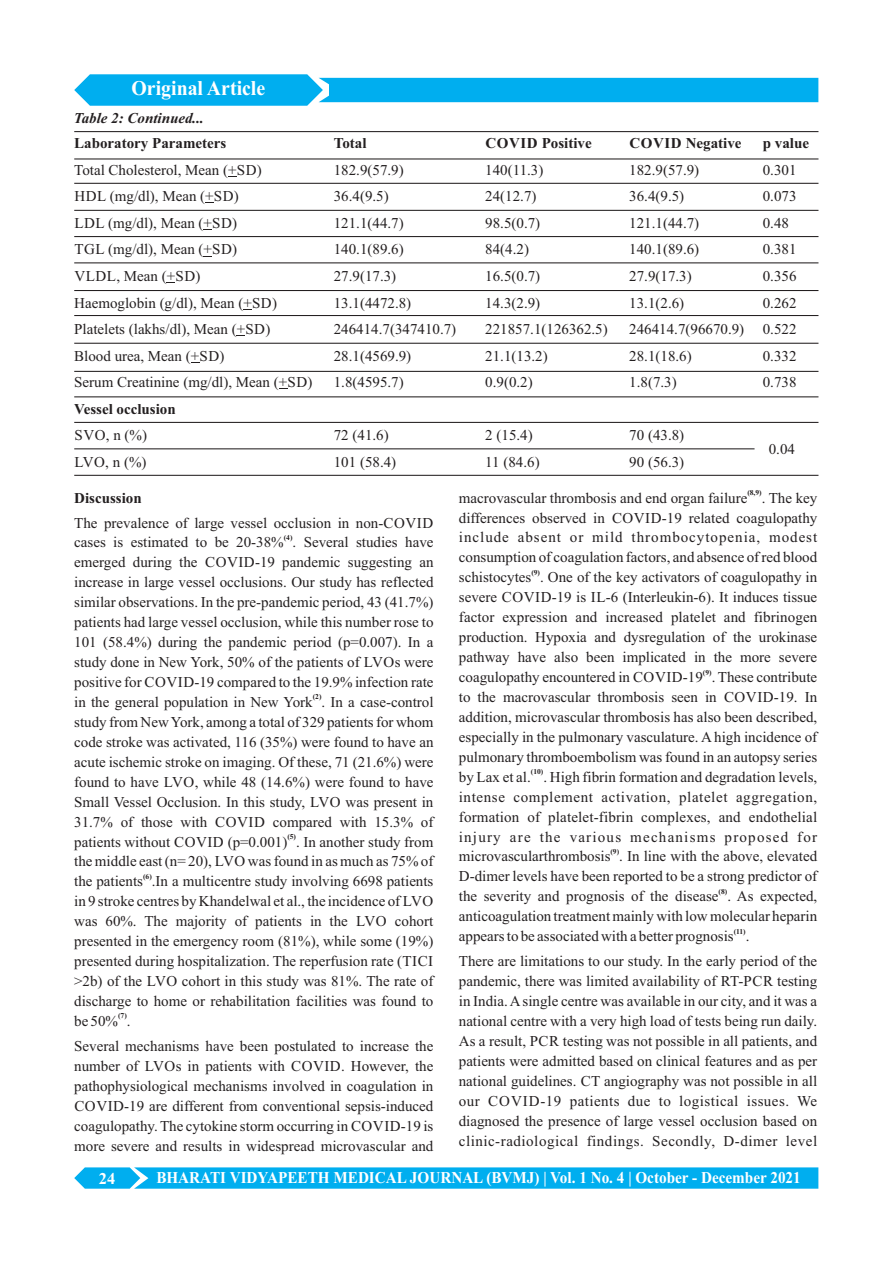
<style>
.page{position:relative;width:893px;height:1263px;background:#fff}
.page>*{position:absolute;margin:0;border:0;box-sizing:border-box;transform-origin:0 0}
.t1{font:700 21px "Times New Roman";color:#fff;scale:.94 1}
.t2{font:700 16.5px "Times New Roman";color:#fff;scale:.92 1}
.t3{font:700 16.5px "Times New Roman";color:#fff}
.t4{font:15px/20px "Times New Roman";color:#231f20;text-align:justify}
.t5{font:700 15px "Times New Roman";color:#231f20}
.t6{font:italic 700 15px "Times New Roman";color:#231f20}
.t7{font:15px "Times New Roman";letter-spacing:.035em;color:#231f20}
.t8{font:700 7.5px "Times New Roman";color:#231f20}
</style>
<div class="page">
<hr style="left:74px;top:131px;width:744px;height:1px;background:#231f20">
<hr style="left:74px;top:158px;width:744px;height:1px;background:#231f20">
<hr style="left:74px;top:183px;width:744px;height:1px;background:#231f20">
<hr style="left:74px;top:210px;width:744px;height:1px;background:#231f20">
<hr style="left:74px;top:236px;width:744px;height:1px;background:#231f20">
<hr style="left:74px;top:262px;width:744px;height:1px;background:#231f20">
<hr style="left:74px;top:290px;width:744px;height:1px;background:#231f20">
<hr style="left:74px;top:315px;width:744px;height:1px;background:#231f20">
<hr style="left:74px;top:343px;width:744px;height:1px;background:#231f20">
<hr style="left:74px;top:371px;width:744px;height:1px;background:#231f20">
<hr style="left:74px;top:396px;width:744px;height:1px;background:#231f20">
<hr style="left:74px;top:422px;width:744px;height:1px;background:#231f20">
<hr style="left:74px;top:448px;width:680px;height:1px;background:#231f20">
<hr style="left:74px;top:475px;width:744px;height:1px;background:#231f20">
<svg style="left:74px;top:74px;width:744px;height:32px;background:#30bdf1"></svg>
<svg style="left:74px;top:1167px;width:744px;height:22px;background:#0cb2ef"></svg>
<h1 class="t1" style="left:132px;top:81px;width:144px">Original Article</h1>
<p class="t6" style="left:74px;top:113px;width:131px">Table 2: Continued...</p>
<p class="t5" style="left:74px;top:138px;width:154px">Laboratory Parameters</p>
<p class="t5" style="left:334px;top:138px;width:34px">Total</p>
<p class="t5" style="left:486px;top:138px;width:108px">COVID Positive</p>
<p class="t5" style="left:630px;top:138px;width:113px">COVID Negative</p>
<p class="t5" style="left:763px;top:138px;width:48px">p value</p>
<p class="t4" style="left:74px;top:161px;width:189px">Total Cholesterol, Mean (+SD)</p>
<p class="t4" style="left:334px;top:161px;width:71px">182.9(57.9)</p>
<p class="t4" style="left:485px;top:161px;width:60px">140(11.3)</p>
<p class="t4" style="left:629px;top:161px;width:71px">182.9(57.9)</p>
<p class="t4" style="left:763px;top:161px;width:35px">0.301</p>
<p class="t4" style="left:75px;top:188px;width:166px">HDL (mg/dl), Mean (+SD)</p>
<p class="t4" style="left:334px;top:188px;width:56px">36.4(9.5)</p>
<p class="t4" style="left:485px;top:188px;width:53px">24(12.7)</p>
<p class="t4" style="left:629px;top:188px;width:56px">36.4(9.5)</p>
<p class="t4" style="left:763px;top:188px;width:35px">0.073</p>
<p class="t4" style="left:75px;top:214px;width:164px">LDL (mg/dl), Mean (+SD)</p>
<p class="t4" style="left:334px;top:214px;width:71px">121.1(44.7)</p>
<p class="t4" style="left:485px;top:214px;width:56px">98.5(0.7)</p>
<p class="t4" style="left:629px;top:214px;width:71px">121.1(44.7)</p>
<p class="t4" style="left:763px;top:214px;width:28px">0.48</p>
<p class="t4" style="left:75px;top:241px;width:164px">TGL (mg/dl), Mean (+SD)</p>
<p class="t4" style="left:334px;top:241px;width:71px">140.1(89.6)</p>
<p class="t4" style="left:485px;top:241px;width:45px">84(4.2)</p>
<p class="t4" style="left:629px;top:241px;width:71px">140.1(89.6)</p>
<p class="t4" style="left:763px;top:241px;width:35px">0.381</p>
<p class="t7" style="left:75px;top:271px;width:127px">VLDL, Mean (+SD)</p>
<p class="t4" style="left:334px;top:267px;width:64px">27.9(17.3)</p>
<p class="t4" style="left:485px;top:267px;width:56px">16.5(0.7)</p>
<p class="t4" style="left:629px;top:267px;width:64px">27.9(17.3)</p>
<p class="t4" style="left:763px;top:267px;width:35px">0.356</p>
<p class="t4" style="left:74px;top:294px;width:204px">Haemoglobin (g/dl), Mean (+SD)</p>
<p class="t4" style="left:334px;top:294px;width:79px">13.1(4472.8)</p>
<p class="t4" style="left:485px;top:294px;width:56px">14.3(2.9)</p>
<p class="t4" style="left:629px;top:294px;width:56px">13.1(2.6)</p>
<p class="t4" style="left:763px;top:294px;width:35px">0.262</p>
<p class="t4" style="left:74px;top:321px;width:198px">Platelets (lakhs/dl), Mean (+SD)</p>
<p class="t4" style="left:334px;top:321px;width:124px">246414.7(347410.7)</p>
<p class="t4" style="left:485px;top:321px;width:124px">221857.1(126362.5)</p>
<p class="t4" style="left:629px;top:321px;width:169px">246414.7(96670.9) 0.522</p>
<p class="t4" style="left:74px;top:347px;width:152px">Blood urea, Mean (+SD)</p>
<p class="t4" style="left:334px;top:347px;width:79px">28.1(4569.9)</p>
<p class="t4" style="left:485px;top:347px;width:64px">21.1(13.2)</p>
<p class="t4" style="left:629px;top:347px;width:64px">28.1(18.6)</p>
<p class="t4" style="left:763px;top:347px;width:35px">0.332</p>
<p class="t4" style="left:74px;top:374px;width:240px">Serum Creatinine (mg/dl), Mean (+SD)</p>
<p class="t4" style="left:334px;top:374px;width:71px">1.8(4595.7)</p>
<p class="t4" style="left:485px;top:374px;width:49px">0.9(0.2)</p>
<p class="t4" style="left:629px;top:374px;width:49px">1.8(7.3)</p>
<p class="t4" style="left:763px;top:374px;width:35px">0.738</p>
<p class="t5" style="left:74px;top:404px;width:103px">Vessel occlusion</p>
<p class="t4" style="left:74px;top:427px;width:74px">SVO, n (%)</p>
<p class="t4" style="left:334px;top:427px;width:56px">72 (41.6)</p>
<p class="t4" style="left:485px;top:427px;width:49px">2 (15.4)</p>
<p class="t4" style="left:629px;top:427px;width:56px">70 (43.8)</p>
<p class="t4" style="left:74px;top:453px;width:74px">LVO, n (%)</p>
<p class="t4" style="left:334px;top:453px;width:64px">101 (58.4)</p>
<p class="t4" style="left:485px;top:453px;width:56px">11 (84.6)</p>
<p class="t4" style="left:629px;top:453px;width:56px">90 (56.3)</p>
<p class="t4" style="left:769px;top:440px;width:28px">0.04</p>
<p class="t5" style="left:74px;top:492px;width:69px">Discussion</p>
<p class="t4" style="left:74px;top:514px;width:360px">The prevalence of large vessel occlusion in non-COVID</p>
<p class="t8" style="left:284px;top:535px;width:10px">(4)</p>
<p class="t4" style="left:74px;top:534px;width:361px">cases is estimated to be 20-38% . Several studies have emerged during the COVID-19 pandemic suggesting an increase in large vessel occlusions. Our study has reflected similar observations. In the pre-pandemic period, 43 (41.7%) patients had large vessel occlusion, while this number rose to 101 (58.4%) during the pandemic period (p=0.007). In a study done in New York, 50% of the patients of LVOs were positive for COVID-19 compared to the 19.9% infection rate</p>
<p class="t8" style="left:313px;top:694px;width:10px">(2)</p>
<p class="t4" style="left:74px;top:693px;width:361px">in the general population in New York . In a case-control study from New York, among a total of 329 patients for whom code stroke was activated, 116 (35%) were found to have an acute ischemic stroke on imaging. Of these, 71 (21.6%) were found to have LVO, while 48 (14.6%) were found to have Small Vessel Occlusion. In this study, LVO was present in 31.7% of those with COVID compared with 15.3% of</p>
<p class="t8" style="left:287px;top:834px;width:10px">(5)</p>
<p class="t4" style="left:74px;top:833px;width:361px">patients without COVID (p=0.001) . In another study from the middle east (n= 20), LVO was found in as much as 75% of</p>
<p class="t8" style="left:143px;top:874px;width:10px">(6)</p>
<p class="t4" style="left:74px;top:873px;width:361px">the patients .In a multicentre study involving 6698 patients in 9 stroke centres by Khandelwal et al., the incidence of LVO was 60%. The majority of patients in the LVO cohort presented in the emergency room (81%), while some (19%) presented during hospitalization. The reperfusion rate (TICI &gt;2b) of the LVO cohort in this study was 81%. The rate of discharge to home or rehabilitation facilities was found to</p>
<p class="t8" style="left:118px;top:1013px;width:10px">(7)</p>
<p class="t4" style="left:74px;top:1010px;width:361px;line-height:24.9px">be 50% .<br>Several mechanisms have been postulated to increase the</p>
<p class="t4" style="left:74px;top:1057px;width:361px">number of LVOs in patients with COVID. However, the pathophysiological mechanisms involved in coagulation in COVID-19 are different from conventional sepsis-induced coagulopathy. The cytokine storm occurring in COVID-19 is more severe and results in widespread microvascular and</p>
<p class="t8" style="left:747px;top:490px;width:16px">(8,9)</p>
<p class="t4" style="left:459px;top:489px;width:360px">macrovascular thrombosis and end organ failure . The key differences observed in COVID-19 related coagulopathy include absent or mild thrombocytopenia, modest consumption of coagulation factors, and absence of red blood</p>
<p class="t8" style="left:531px;top:570px;width:10px">(9)</p>
<p class="t4" style="left:459px;top:569px;width:360px">schistocytes . One of the key activators of coagulopathy in severe COVID-19 is IL-6 (Interleukin-6). It induces tissue factor expression and increased platelet and fibrinogen production. Hypoxia and dysregulation of the urokinase pathway have also been implicated in the more severe</p>
<p class="t8" style="left:703px;top:669px;width:10px">(9)</p>
<p class="t4" style="left:459px;top:668px;width:360px">coagulopathy encountered in COVID-19 . These contribute to the macrovascular thrombosis seen in COVID-19. In addition, microvascular thrombosis has also been described, especially in the pulmonary vasculature. A high incidence of pulmonary thromboembolism was found in an autopsy series</p>
<p class="t8" style="left:531px;top:769px;width:14px">(10)</p>
<p class="t4" style="left:459px;top:768px;width:360px">by Lax et al. . High fibrin formation and degradation levels, intense complement activation, platelet aggregation, formation of platelet-fibrin complexes, and endothelial injury are the various mechanisms proposed for</p>
<p class="t8" style="left:610px;top:849px;width:10px">(9)</p>
<p class="t4" style="left:459px;top:848px;width:360px">microvascularthrombosis . In line with the above, elevated<br>D-dimer levels have been reported to be a strong predictor of</p>
<p class="t8" style="left:719px;top:889px;width:10px">(8)</p>
<p class="t4" style="left:459px;top:888px;width:360px">the severity and prognosis of the disease . As expected, anticoagulation treatment mainly with low molecular heparin</p>
<p class="t8" style="left:734px;top:929px;width:14px">(11)</p>
<p class="t4" style="left:459px;top:925px;width:360px;line-height:24.9px">appears to be associated with a better prognosis .<br>There are limitations to our study. In the early period of the</p>
<p class="t4" style="left:459px;top:972px;width:360px">pandemic, there was limited availability of RT-PCR testing in India. Asingle centre was available in our city, and it was a national centre with a very high load of tests being run daily.<br>As a result, PCR testing was not possible in all patients, and patients were admitted based on clinical features and as per national guidelines. CT angiography was not possible in all our COVID-19 patients due to logistical issues. We diagnosed the presence of large vessel occlusion based on clinic-radiological findings. Secondly, D-dimer level</p>
<p class="t3" style="left:99px;top:1172px;width:18px">24</p>
<p class="t2" style="left:156px;top:1171px;width:702px">BHARATI VIDYAPEETH MEDICAL JOURNAL (BVMJ) | Vol. 1 No. 4 | October - December 2021</p>
</div>
